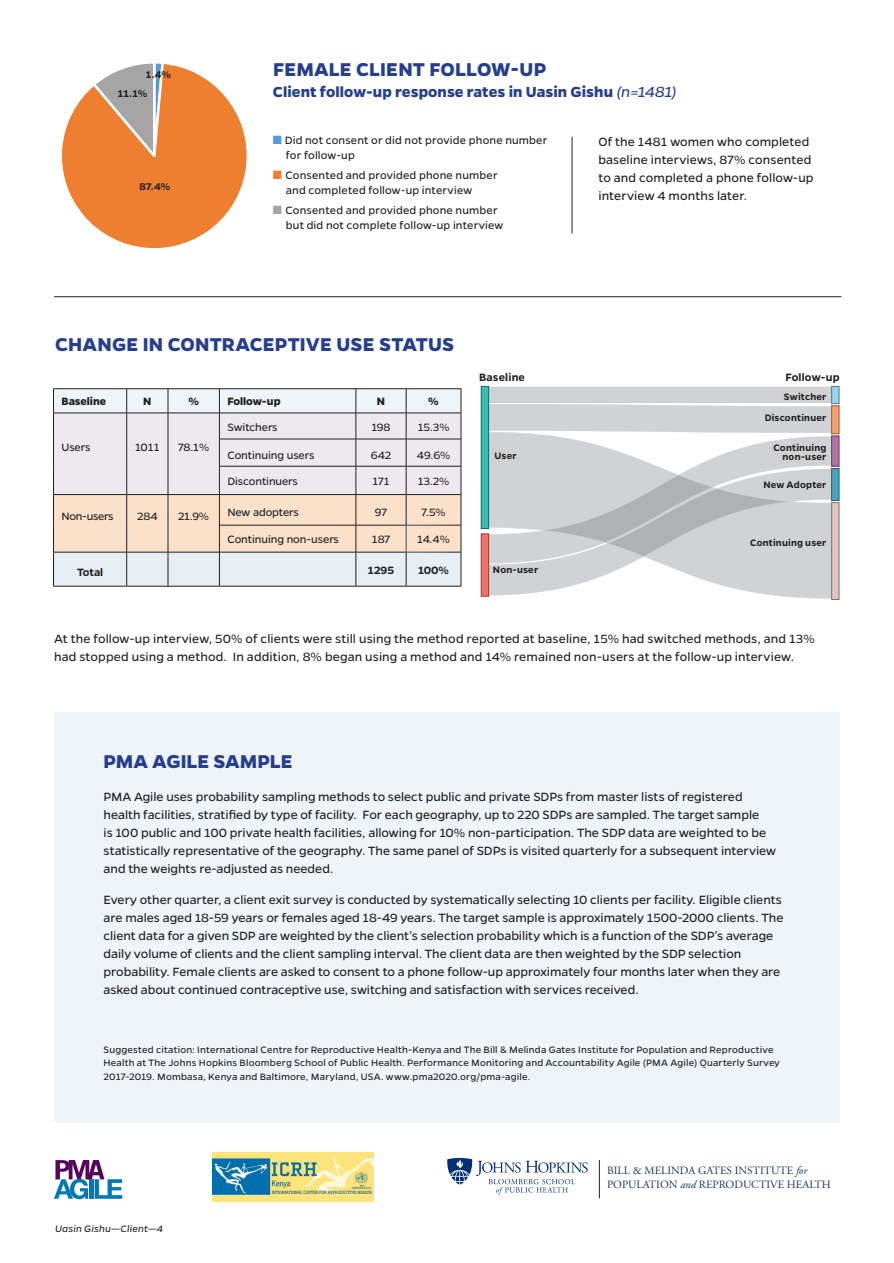
<style>
.page{position:relative;width:894px;height:1263px;background:#fff}
.page>*{position:absolute;margin:0;border:0;box-sizing:border-box;transform-origin:0 0}
.t1{font:700 21px "Gentona";letter-spacing:.005em;color:#253f8e}
.t2{font:700 16.5px "Gentona";letter-spacing:.005em;color:#253f8e}
.t3{font:13.5px/18px "Gentona";color:#231f20}
.t4{font:12px/15px "Gentona";letter-spacing:.015em;color:#231f20}
.t5{font:12px "Gentona";letter-spacing:-.01em;color:#222}
.t6{font:600 12px "Gentona";letter-spacing:.015em;color:#231f20}
.t7{font:700 12px "Gentona";letter-spacing:-.01em;color:#231f20}
.t8{font:12px "Gentona";letter-spacing:-.03em;color:#231f20}
.t9{font:600 12px "Gentona";color:#222}
.t10{font:11.1px/13.4px "Adobe Garamond";color:#1a3360}
.t11{font:600 11.1px "Gentona";color:#231f20}
.t12{font:10.5px/13.5px "Gentona";letter-spacing:.015em;color:#231f20}
.t13{font:600 10.5px/9px "Gentona";letter-spacing:.015em;color:#231f20;text-align:right}
.t14{font:italic 10.5px "Gentona";letter-spacing:.015em;color:#231f20}
.s1{font-weight:400;font-style:italic}
.s2{color:#5a9bd5}
.s3{color:#ee7e30}
.s4{color:#a5a5a5}
.s5{font-style:italic}
</style>
<div class="page">
<svg style="left:62px;top:63px;width:185px;height:185px"></svg>
<div style="left:54px;top:712px;width:785px;height:410px;background:#eef4f7"></div>
<svg style="left:447px;top:1157px;width:140px;height:37px"></svg>
<hr style="left:599px;top:1160px;width:1px;height:38px;background:#231f20">
<hr style="left:571px;top:137px;width:1px;height:96px;background:#231f20">
<svg style="left:54px;top:1160px;width:68px;height:39px"></svg>
<hr style="left:54px;top:296px;width:787px;height:1px;background:#231f20">
<img style="left:213px;top:1152px;width:160px;height:49px">
<hr style="left:53px;top:388px;width:74px;height:1px;background:#231f20">
<hr style="left:127px;top:388px;width:41px;height:1px;background:#231f20">
<hr style="left:168px;top:388px;width:51px;height:1px;background:#231f20">
<hr style="left:219px;top:388px;width:137px;height:1px;background:#231f20">
<hr style="left:356px;top:388px;width:50px;height:1px;background:#231f20">
<hr style="left:406px;top:388px;width:55px;height:1px;background:#231f20">
<hr style="left:53px;top:586px;width:74px;height:1px;background:#231f20">
<hr style="left:127px;top:586px;width:41px;height:1px;background:#231f20">
<hr style="left:168px;top:586px;width:51px;height:1px;background:#231f20">
<hr style="left:219px;top:586px;width:137px;height:1px;background:#231f20">
<hr style="left:356px;top:586px;width:50px;height:1px;background:#231f20">
<hr style="left:406px;top:586px;width:55px;height:1px;background:#231f20">
<svg style="left:53px;top:389px;width:408px;height:197px"></svg>
<hr style="left:406px;top:552px;width:55px;height:1px;background:#fff">
<svg style="left:481px;top:386px;width:357px;height:213px"></svg>
<div style="left:831px;top:502px;width:7px;height:97px;border:1px solid #83706f"></div>
<p class="t11" style="left:146px;top:68px;width:27px">1.4%</p>
<p class="t11" style="left:118px;top:88px;width:31px">11.1%</p>
<p class="t11" style="left:139px;top:180px;width:32px">87.4%</p>
<p class="t1" style="left:273px;top:57px;width:274px">FEMALE CLIENT FOLLOW-UP</p>
<p class="t2" style="left:273px;top:82px;width:405px">Client follow-up response rates in Uasin Gishu <span class="s1">(n=1481)</span></p>
<p class="t3" style="left:598px;top:133px;width:216px">Of the 1481 women who completed baseline interviews, 87% consented to and completed a phone follow-up interview 4 months later.</p>
<p class="t4" style="left:286px;top:132px;width:263px;text-indent:-13px"><span class="s2">■</span> Did not consent or did not provide phone number for follow-up</p>
<p class="t4" style="left:286px;top:168px;width:213px;text-indent:-13px"><span class="s3">■</span> Consented and provided phone number and completed follow-up interview</p>
<p class="t4" style="left:286px;top:203px;width:219px;text-indent:-13px"><span class="s4">■</span> Consented and provided phone number but did not complete follow-up interview</p>
<p class="t1" style="left:55px;top:332px;width:400px">CHANGE IN CONTRACEPTIVE USE STATUS</p>
<p class="t7" style="left:62px;top:394px;width:46px">Baseline</p>
<p class="t7" style="left:143px;top:394px;width:10px">N</p>
<p class="t7" style="left:188px;top:394px;width:12px">%</p>
<p class="t7" style="left:227px;top:394px;width:55px">Follow-up</p>
<p class="t7" style="left:377px;top:394px;width:10px">N</p>
<p class="t7" style="left:428px;top:394px;width:12px">%</p>
<p class="t4" style="left:62px;top:439px;width:30px">Users</p>
<p class="t4" style="left:135px;top:439px;width:26px">1011</p>
<p class="t4" style="left:178px;top:439px;width:33px">78.1%</p>
<p class="t5" style="left:227px;top:421px;width:52px">Switchers</p>
<p class="t5" style="left:371px;top:421px;width:21px">198</p>
<p class="t5" style="left:417px;top:421px;width:33px">15.3%</p>
<p class="t5" style="left:227px;top:448px;width:88px">Continuing users</p>
<p class="t5" style="left:371px;top:448px;width:22px">642</p>
<p class="t5" style="left:416px;top:448px;width:35px">49.6%</p>
<p class="t5" style="left:227px;top:475px;width:72px">Discontinuers</p>
<p class="t5" style="left:372px;top:475px;width:18px">171</p>
<p class="t5" style="left:417px;top:475px;width:33px">13.2%</p>
<p class="t8" style="left:62px;top:510px;width:53px">Non-users</p>
<p class="t4" style="left:137px;top:509px;width:22px">284</p>
<p class="t4" style="left:178px;top:509px;width:32px">21.9%</p>
<p class="t5" style="left:227px;top:505px;width:73px">New adopters</p>
<p class="t5" style="left:375px;top:505px;width:14px">97</p>
<p class="t5" style="left:421px;top:505px;width:26px">7.5%</p>
<p class="t5" style="left:227px;top:532px;width:113px">Continuing non-users</p>
<p class="t5" style="left:372px;top:532px;width:20px">187</p>
<p class="t5" style="left:417px;top:532px;width:34px">14.4%</p>
<p class="t6" style="left:77px;top:565px;width:28px">Total</p>
<p class="t9" style="left:368px;top:563px;width:28px">1295</p>
<p class="t9" style="left:418px;top:563px;width:32px">100%</p>
<p class="t6" style="left:479px;top:371px;width:47px">Baseline</p>
<p class="t6" style="left:785px;top:371px;width:56px">Follow-up</p>
<p class="t13" style="left:783px;top:391px;width:44px">Switcher</p>
<p class="t13" style="left:494px;top:451px;width:24px">User</p>
<p class="t13" style="left:492px;top:565px;width:47px">Non-user</p>
<p class="t13" style="left:764px;top:413px;width:63px">Discontinuer</p>
<p class="t13" style="left:773px;top:443px;width:54px">Continuing non-user</p>
<p class="t13" style="left:763px;top:480px;width:65px">New Adopter</p>
<p class="t13" style="left:749px;top:538px;width:78px">Continuing user</p>
<p class="t3" style="left:54px;top:629px;width:761px">At the follow-up interview, 50% of clients were still using the method reported at baseline, 15% had switched methods, and 13% had stopped using a method. In addition, 8% began using a method and 14% remained non-users at the follow-up interview.</p>
<p class="t1" style="left:103px;top:749px;width:190px">PMA AGILE SAMPLE</p>
<p class="t3" style="left:103px;top:787px;width:673px">PMA Agile uses probability sampling methods to select public and private SDPs from master lists of registered health facilities, stratified by type of facility. For each geography, up to 220 SDPs are sampled. The target sample<br>is 100 public and 100 private health facilities, allowing for 10% non-participation. The SDP data are weighted to be statistically representative of the geography. The same panel of SDPs is visited quarterly for a subsequent interview and the weights re-adjusted as needed.</p>
<p class="t3" style="left:103px;top:891px;width:681px">Every other quarter, a client exit survey is conducted by systematically selecting 10 clients per facility. Eligible clients are males aged 18-59 years or females aged 18-49 years. The target sample is approximately 1500-2000 clients. The client data for a given SDP are weighted by the client’s selection probability which is a function of the SDP’s average daily volume of clients and the client sampling interval. The client data are then weighted by the SDP selection probability. Female clients are asked to consent to a phone follow-up approximately four months later when they are asked about continued contraceptive use, switching and satisfaction with services received.</p>
<p class="t12" style="left:103px;top:1042px;width:677px">Suggested citation: International Centre for Reproductive Health-Kenya and The Bill &amp; Melinda Gates Institute for Population and Reproductive<br>Health at The Johns Hopkins Bloomberg School of Public Health. Performance Monitoring and Accountability Agile (PMA Agile) Quarterly Survey<br>2017-2019. Mombasa, Kenya and Baltimore, Maryland, USA. www.pma2020.org/pma-agile.</p>
<p class="t14" style="left:55px;top:1222px;width:110px">Uasin Gishu—Client—4</p>
<p class="t10" style="left:607px;top:1164px;width:225px">BILL &amp; MELINDA GATES INSTITUTE <span class="s5">for<br></span>POPULATION <span class="s5">and</span> REPRODUCTIVE HEALTH</p>
</div>
